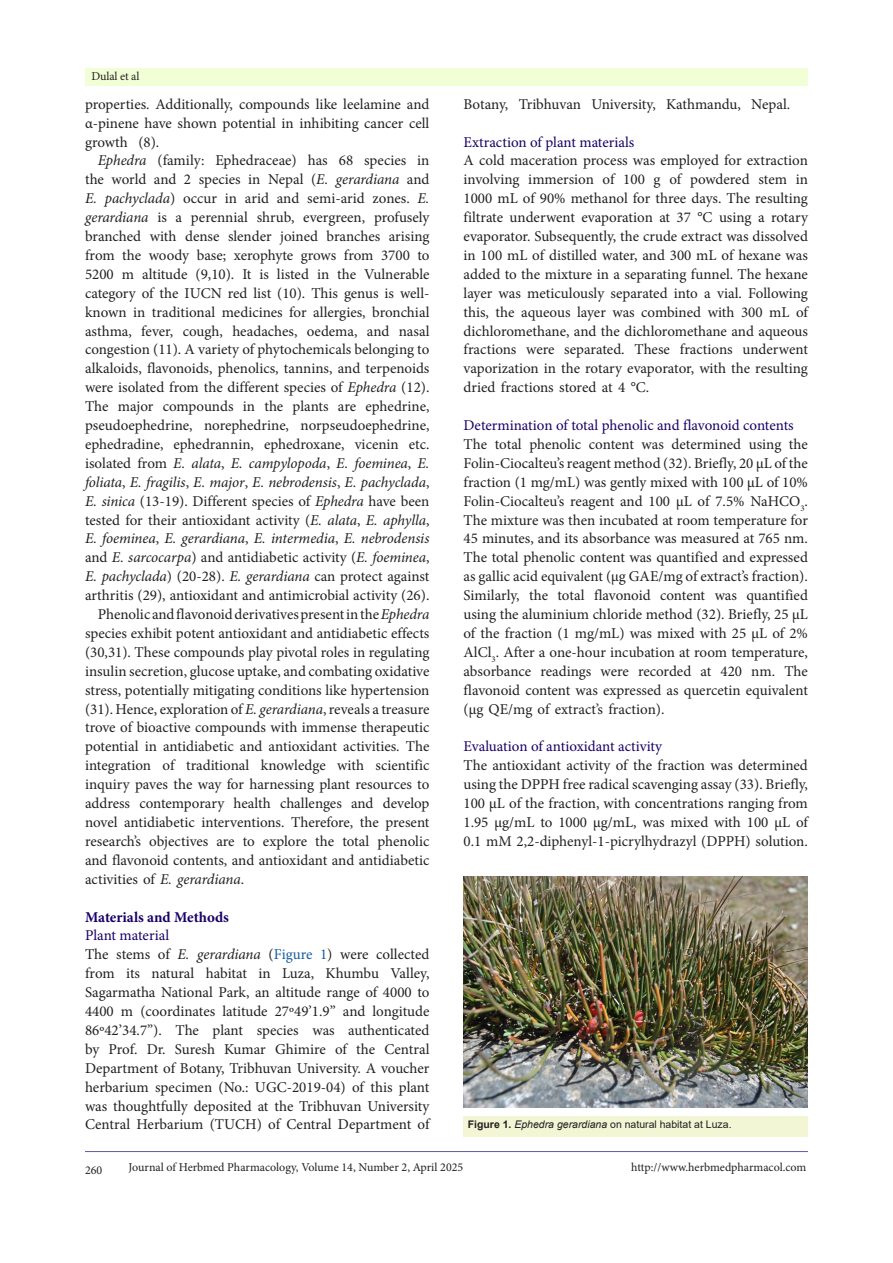
<style>
.page{position:relative;width:893px;height:1263px;background:#fff}
.page>*{position:absolute;margin:0;border:0;box-sizing:border-box;transform-origin:0 0}
.t1{font:15px/18.9px "Minion Pro";color:#231f20;text-align:justify}
.t2{font:15px "Minion Pro";color:#190066}
.t3{font:700 15px "Minion Pro";color:#190066}
.t4{font:12px "Minion Pro";letter-spacing:-.005em;color:#231f20}
.t5{font:10.5px "Arial";color:#231f20}
.s1{font-style:italic}
.s2{color:#175d9e}
.s3{font-weight:700}
</style>
<div class="page">
<hr style="left:85px;top:1151px;width:723px;height:1px;background:#5e5ca5">
<div style="left:85px;top:68px;width:723px;height:17px;background:#f2ffd6"></div>
<div style="left:463px;top:1116px;width:345px;height:20px;background:#f2f6d5"></div>
<img style="left:463px;top:877px;width:345px;height:230px">
<p class="t4" style="left:91px;top:68px;width:50px">Dulal et al</p>
<p class="t1" style="left:85px;top:95px;width:346px">properties. Additionally, compounds like leelamine and α-pinene have shown potential in inhibiting cancer cell growth (8).</p>
<p class="t1" style="left:85px;top:151px;width:346px;text-indent:13px"><span class="s1">Ephedra</span> (family: Ephedraceae) has 68 species in the world and 2 species in Nepal (<span class="s1">E. gerardiana</span> and <span class="s1">E. pachyclada</span>) occur in arid and semi-arid zones. <span class="s1">E. gerardiana</span> is a perennial shrub, evergreen, profusely branched with dense slender joined branches arising from the woody base; xerophyte grows from 3700 to 5200 m altitude (9,10). It is listed in the Vulnerable category of the IUCN red list (10). This genus is well&shy;known in traditional medicines for allergies, bronchial asthma, fever, cough, headaches, oedema, and nasal congestion (11). A variety of phytochemicals belonging to alkaloids, flavonoids, phenolics, tannins, and terpenoids were isolated from the different species of <span class="s1">Ephedra</span> (12).<br>The major compounds in the plants are ephedrine, pseudoephedrine, norephedrine, norpseudoephedrine, ephedradine, ephedrannin, ephedroxane, vicenin etc. isolated from <span class="s1">E. alata</span>, <span class="s1">E. campylopoda</span>, <span class="s1">E. foeminea</span>, <span class="s1">E. foliata</span>, <span class="s1">E. fragilis</span>, <span class="s1">E. major</span>, <span class="s1">E. nebrodensis</span>, <span class="s1">E. pachyclada</span>, <span class="s1">E. sinica</span> (13-19). Different species of <span class="s1">Ephedra</span> have been tested for their antioxidant activity (<span class="s1">E. alata</span>, <span class="s1">E. aphylla</span>, <span class="s1">E. foeminea</span>, <span class="s1">E. gerardiana</span>, <span class="s1">E. intermedia</span>, <span class="s1">E. nebrodensis </span>and <span class="s1">E. sarcocarpa</span>) and antidiabetic activity (<span class="s1">E. foeminea</span>, <span class="s1">E. pachyclada</span>) (20-28). <span class="s1">E. gerardiana</span> can protect against arthritis (29), antioxidant and antimicrobial activity (26).</p>
<p class="t1" style="left:85px;top:605px;width:346px;text-indent:13px">Phenolic and flavonoid derivatives present in the <span class="s1">Ephedra </span>species exhibit potent antioxidant and antidiabetic effects (30,31). These compounds play pivotal roles in regulating insulin secretion, glucose uptake, and combating oxidative stress, potentially mitigating conditions like hypertension (31). Hence, exploration of <span class="s1">E. gerardiana</span>, reveals a treasure trove of bioactive compounds with immense therapeutic potential in antidiabetic and antioxidant activities. The integration of traditional knowledge with scientific inquiry paves the way for harnessing plant resources to address contemporary health challenges and develop novel antidiabetic interventions. Therefore, the present research’s objectives are to explore the total phenolic and flavonoid contents, and antioxidant and antidiabetic activities of <span class="s1">E. gerardiana</span>.</p>
<p class="t3" style="left:85px;top:906px;width:145px">Materials and Methods</p>
<p class="t2" style="left:85px;top:925px;width:86px">Plant material</p>
<p class="t1" style="left:85px;top:945px;width:346px">The stems of <span class="s1">E. gerardiana</span> (<span class="s2">Figure 1</span>) were collected from its natural habitat in Luza, Khumbu Valley, Sagarmatha National Park, an altitude range of 4000 to 4400 m (coordinates latitude 27º49’1.9” and longitude 86º42’34.7”). The plant species was authenticated by Prof. Dr. Suresh Kumar Ghimire of the Central Department of Botany, Tribhuvan University. A voucher herbarium specimen (No.: UGC-2019-04) of this plant was thoughtfully deposited at the Tribhuvan University Central Herbarium (TUCH) of Central Department of</p>
<p class="t1" style="left:463px;top:95px;width:328px">Botany, Tribhuvan University, Kathmandu, Nepal.</p>
<p class="t2" style="left:463px;top:132px;width:172px">Extraction of plant materials</p>
<p class="t1" style="left:463px;top:151px;width:346px">A cold maceration process was employed for extraction involving immersion of 100 g of powdered stem in 1000 mL of 90% methanol for three days. The resulting filtrate underwent evaporation at 37 °C using a rotary evaporator. Subsequently, the crude extract was dissolved in 100 mL of distilled water, and 300 mL of hexane was added to the mixture in a separating funnel. The hexane layer was meticulously separated into a vial. Following this, the aqueous layer was combined with 300 mL of dichloromethane, and the dichloromethane and aqueous fractions were separated. These fractions underwent vaporization in the rotary evaporator, with the resulting dried fractions stored at 4 °C.</p>
<p class="t2" style="left:463px;top:415px;width:332px">Determination of total phenolic and flavonoid contents</p>
<p class="t1" style="left:463px;top:435px;width:346px">The total phenolic content was determined using the Folin-Ciocalteu’s reagent method (32). Briefly, 20 µL of the fraction (1 mg/mL) was gently mixed with 100 µL of 10% Folin-Ciocalteu’s reagent and 100 µL of 7.5% NaHCO<sub>3</sub>.<br>The mixture was then incubated at room temperature for 45 minutes, and its absorbance was measured at 765 nm.<br>The total phenolic content was quantified and expressed as gallic acid equivalent (μg GAE/mg of extract’s fraction).<br>Similarly, the total flavonoid content was quantified using the aluminium chloride method (32). Briefly, 25 µL of the fraction (1 mg/mL) was mixed with 25 µL of 2% AlCl<sub>3</sub>. After a one-hour incubation at room temperature, absorbance readings were recorded at 420 nm. The flavonoid content was expressed as quercetin equivalent (µg QE/mg of extract’s fraction).</p>
<p class="t2" style="left:463px;top:736px;width:200px">Evaluation of antioxidant activity</p>
<p class="t1" style="left:463px;top:756px;width:346px">The antioxidant activity of the fraction was determined using the DPPH free radical scavenging assay (33). Briefly, 100 µL of the fraction, with concentrations ranging from 1.95 µg/mL to 1000 µg/mL, was mixed with 100 µL of 0.1 mM 2,2-diphenyl-1-picrylhydrazyl (DPPH) solution.</p>
<p class="t5" style="left:468px;top:1117px;width:265px"><span class="s3">Figure 1.</span> <span class="s1">Ephedra gerardiana</span> on natural habitat at Luza.</p>
<p class="t4" style="left:85px;top:1162px;width:19px">260</p>
<p class="t4" style="left:128px;top:1159px;width:336px">Journal of Herbmed Pharmacology, Volume 14, Number 2, April 2025</p>
<p class="t4" style="left:631px;top:1159px;width:177px">http://www.herbmedpharmacol.com</p>
</div>
